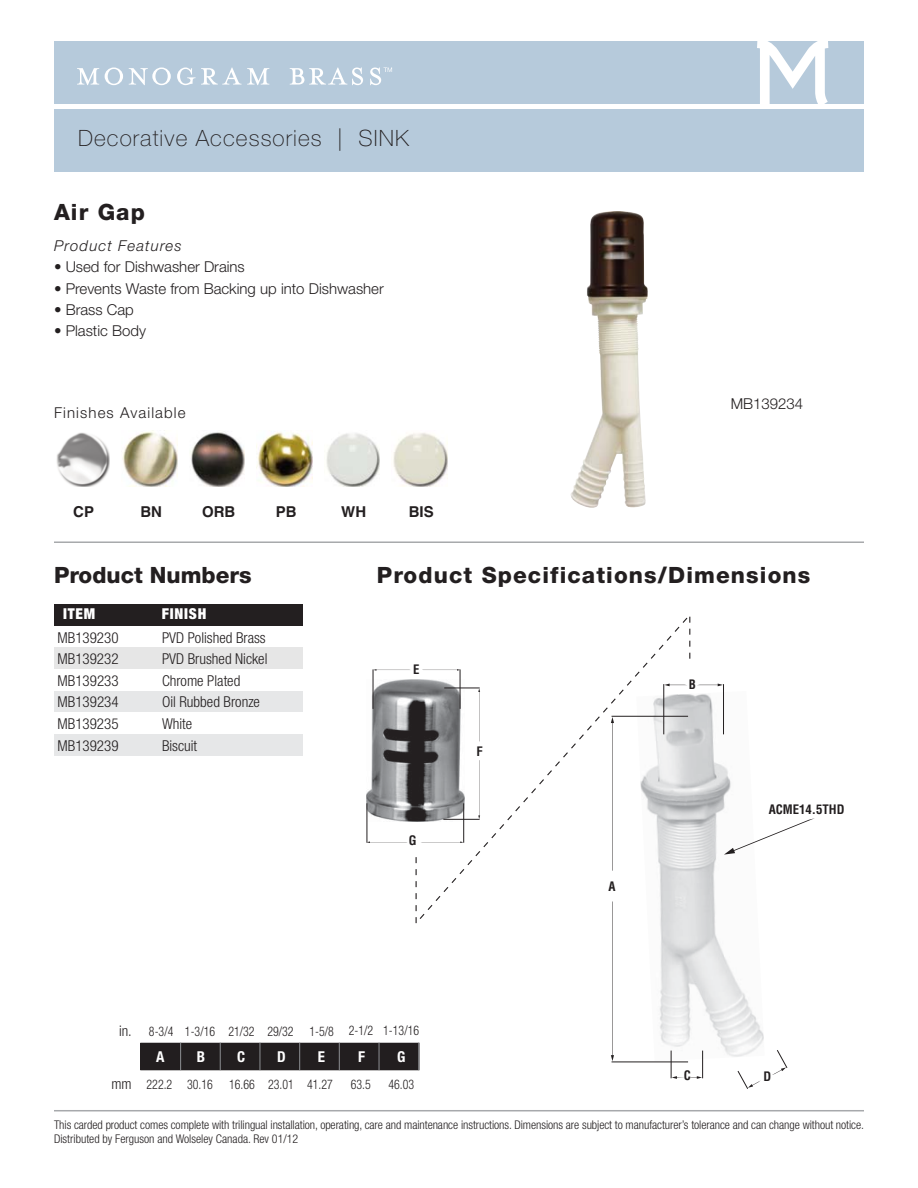
<style>
.page{position:relative;width:918px;height:1188px;background:#fff}
.page>*{position:absolute;margin:0;border:0;box-sizing:border-box;transform-origin:0 0}
.t1{font:800 22.5px "Helvetica Neue LT Std";letter-spacing:.05em;color:#231f20}
.t2{font:100 22.5px "Helvetica Neue LT Std";letter-spacing:.05em;color:#231f20}
.t3{font:800 22.5px "Helvetica Neue LT Std";color:#231f20}
.t4{font:300 condensed 15px "Helvetica Neue";color:#231f20}
.t5{font:300 15px "Helvetica Neue";color:#231f20}
.t6{font:300 15px "Helvetica Neue";letter-spacing:.075em;color:#231f20}
.t7{font:italic 300 15px "Helvetica Neue";letter-spacing:.075em;color:#231f20}
.t8{font:700 15px "Helvetica";color:#231f20}
.t9{font:900 condensed 15px "Helvetica Neue";letter-spacing:.05em;color:#fff}
.t10{font:700 condensed 15px "Helvetica Neue";color:#fff}
.t11{font:300 condensed 14.7px "Helvetica Neue LT Std";color:#221e1f}
.t12{font:300 condensed 13.2px "Helvetica Neue LT Std";color:#221e1f;scale:.9 1}
.t13{font:700 condensed 12.75px "Helvetica";color:#221e1f}
.t14{font:300 condensed 12px/14.4px "Helvetica Neue";letter-spacing:-.005em;color:#231f20}
</style>
<div class="page">
<img style="left:570px;top:211px;width:78px;height:296px">
<div style="left:54px;top:41px;width:810px;height:63px;background:#b6cadb"></div>
<div style="left:54px;top:109px;width:810px;height:63px;background:#b6cadb"></div>
<svg style="left:77px;top:68px;width:22px;height:17px"></svg>
<svg style="left:105px;top:68px;width:18px;height:17px"></svg>
<svg style="left:129px;top:68px;width:42px;height:17px"></svg>
<svg style="left:177px;top:68px;width:92px;height:17px"></svg>
<svg style="left:290px;top:68px;width:73px;height:17px"></svg>
<svg style="left:370px;top:67px;width:22px;height:18px"></svg>
<svg style="left:757px;top:41px;width:71px;height:63px"></svg>
<img style="left:56px;top:432px;width:54px;height:54px">
<img style="left:122px;top:430px;width:55px;height:56px">
<img style="left:191px;top:432px;width:54px;height:54px">
<img style="left:257px;top:432px;width:55px;height:54px">
<img style="left:326px;top:433px;width:54px;height:53px">
<img style="left:393px;top:433px;width:54px;height:53px">
<div style="left:54px;top:604px;width:248px;height:22px;background:#231f20"></div>
<div style="left:54px;top:648px;width:248px;height:21px;background:#e6e6e6"></div>
<div style="left:54px;top:691px;width:248px;height:21px;background:#e6e7e8"></div>
<div style="left:54px;top:734px;width:248px;height:22px;background:#e6e7e8"></div>
<hr style="left:54px;top:541px;width:810px;height:2px;background:#a7a9ac">
<hr style="left:54px;top:1110px;width:810px;height:1px;background:#a7a9ac">
<img style="left:660px;top:694px;width:104px;height:367px">
<hr style="left:612px;top:1061px;width:76px;height:1px;background:#231f20">
<svg style="left:611px;top:926px;width:3px;height:135px"></svg>
<hr style="left:723px;top:684px;width:1px;height:50px;background:#231f20">
<svg style="left:697px;top:684px;width:26px;height:2px"></svg>
<svg style="left:671px;top:1051px;width:32px;height:28px"></svg>
<svg style="left:772px;top:1050px;width:16px;height:25px"></svg>
<svg style="left:737px;top:1071px;width:24px;height:18px"></svg>
<svg style="left:724px;top:818px;width:91px;height:37px"></svg>
<svg style="left:415px;top:616px;width:276px;height:310px"></svg>
<img style="left:366px;top:679px;width:98px;height:143px">
<hr style="left:443px;top:819px;width:37px;height:1px;background:#231f20">
<hr style="left:444px;top:688px;width:36px;height:1px;background:#231f20">
<svg style="left:478px;top:688px;width:2px;height:53px"></svg>
<svg style="left:478px;top:760px;width:2px;height:59px"></svg>
<hr style="left:460px;top:669px;width:1px;height:40px;background:#231f20">
<hr style="left:373px;top:669px;width:1px;height:40px;background:#231f20">
<svg style="left:373px;top:669px;width:37px;height:2px"></svg>
<svg style="left:422px;top:669px;width:38px;height:2px"></svg>
<hr style="left:367px;top:803px;width:1px;height:40px;background:#231f20">
<hr style="left:463px;top:803px;width:1px;height:40px;background:#231f20">
<svg style="left:420px;top:841px;width:43px;height:2px"></svg>
<svg style="left:367px;top:841px;width:40px;height:2px"></svg>
<div style="left:141px;top:1043px;width:278px;height:27px;background:#221e1f"></div>
<svg style="left:180px;top:1043px;width:1px;height:27px"></svg>
<svg style="left:220px;top:1043px;width:1px;height:27px"></svg>
<hr style="left:259px;top:1043px;width:2px;height:27px;background:#808285">
<svg style="left:299px;top:1043px;width:1px;height:27px"></svg>
<svg style="left:339px;top:1043px;width:1px;height:27px"></svg>
<hr style="left:378px;top:1043px;width:2px;height:27px;background:#808285">
<svg style="left:418px;top:1043px;width:1px;height:27px"></svg>
<h1 class="t2" style="left:78px;top:125px;width:332px">Decorative Accessories | SINK</h1>
<h1 class="t1" style="left:54px;top:204px;width:92px">Air Gap</h1>
<p class="t7" style="left:54px;top:241px;width:129px">Product Features</p>
<p class="t5" style="left:54px;top:262px;width:192px">• Used for Dishwasher Drains</p>
<p class="t5" style="left:54px;top:283px;width:331px">• Prevents Waste from Backing up into Dishwasher</p>
<p class="t5" style="left:54px;top:304px;width:81px">• Brass Cap</p>
<p class="t5" style="left:54px;top:326px;width:93px">• Plastic Body</p>
<p class="t6" style="left:54px;top:407px;width:133px">Finishes Available</p>
<p class="t8" style="left:73px;top:506px;width:22px">CP</p>
<p class="t8" style="left:140px;top:506px;width:23px">BN</p>
<p class="t8" style="left:202px;top:506px;width:35px">ORB</p>
<p class="t8" style="left:276px;top:506px;width:22px">PB</p>
<p class="t8" style="left:341px;top:506px;width:26px">WH</p>
<p class="t8" style="left:409px;top:506px;width:26px">BIS</p>
<p class="t5" style="left:731px;top:399px;width:74px">MB139234</p>
<h1 class="t3" style="left:54px;top:567px;width:199px">Product Numbers</h1>
<p class="t9" style="left:63px;top:605px;width:33px">ITEM</p>
<p class="t9" style="left:162px;top:605px;width:46px">FINISH</p>
<p class="t4" style="left:58px;top:632px;width:62px">MB139230</p>
<p class="t4" style="left:162px;top:632px;width:105px">PVD Polished Brass</p>
<p class="t4" style="left:58px;top:653px;width:62px">MB139232</p>
<p class="t4" style="left:162px;top:653px;width:107px">PVD Brushed Nickel</p>
<p class="t4" style="left:58px;top:675px;width:63px">MB139233</p>
<p class="t4" style="left:162px;top:675px;width:80px">Chrome Plated</p>
<p class="t4" style="left:58px;top:697px;width:63px">MB139234</p>
<p class="t4" style="left:162px;top:697px;width:100px">Oil Rubbed Bronze</p>
<p class="t4" style="left:58px;top:718px;width:62px">MB139235</p>
<p class="t4" style="left:162px;top:718px;width:32px">White</p>
<p class="t4" style="left:58px;top:740px;width:62px">MB139239</p>
<p class="t4" style="left:162px;top:740px;width:37px">Biscuit</p>
<h1 class="t1" style="left:377px;top:567px;width:435px">Product Specifications/Dimensions</h1>
<p class="t13" style="left:413px;top:664px;width:8px">E</p>
<p class="t13" style="left:409px;top:836px;width:9px">G</p>
<p class="t13" style="left:477px;top:746px;width:8px">F</p>
<p class="t13" style="left:608px;top:881px;width:9px">A</p>
<p class="t13" style="left:689px;top:679px;width:9px">B</p>
<p class="t13" style="left:769px;top:804px;width:77px">ACME14.5THD</p>
<p class="t11" style="left:119px;top:1022px;width:14px">in.</p>
<p class="t12" style="left:149px;top:1023px;width:29px">8-3/4</p>
<p class="t12" style="left:185px;top:1023px;width:35px">1-3/16</p>
<p class="t12" style="left:228px;top:1023px;width:31px">21/32</p>
<p class="t12" style="left:267px;top:1023px;width:31px">29/32</p>
<p class="t12" style="left:309px;top:1023px;width:29px">1-5/8</p>
<p class="t12" style="left:349px;top:1023px;width:29px">2-1/2</p>
<p class="t12" style="left:383px;top:1023px;width:41px">1-13/16</p>
<p class="t11" style="left:111px;top:1075px;width:22px">mm</p>
<p class="t10" style="left:156px;top:1048px;width:10px">A</p>
<p class="t10" style="left:197px;top:1048px;width:10px">B</p>
<p class="t10" style="left:237px;top:1048px;width:10px">C</p>
<p class="t10" style="left:277px;top:1048px;width:10px">D</p>
<p class="t10" style="left:318px;top:1048px;width:9px">E</p>
<p class="t10" style="left:358px;top:1048px;width:8px">F</p>
<p class="t10" style="left:397px;top:1048px;width:10px">G</p>
<p class="t12" style="left:147px;top:1077px;width:30px">222.2</p>
<p class="t12" style="left:187px;top:1077px;width:30px">30.16</p>
<p class="t12" style="left:229px;top:1077px;width:30px">16.66</p>
<p class="t12" style="left:268px;top:1077px;width:30px">23.01</p>
<p class="t12" style="left:307px;top:1077px;width:30px">41.27</p>
<p class="t12" style="left:351px;top:1077px;width:24px">63.5</p>
<p class="t12" style="left:388px;top:1077px;width:30px">46.03</p>
<p class="t13" style="left:684px;top:1071px;width:9px">C</p>
<p class="t13" style="left:763px;top:1071px;width:9px">D</p>
<p class="t14" style="left:54px;top:1118px;width:812px">This carded product comes complete with trilingual installation, operating, care and maintenance instructions. Dimensions are subject to manufacturer’s tolerance and can change without notice.<br>Distributed by Ferguson and Wolseley Canada. Rev 01/12</p>
</div>
